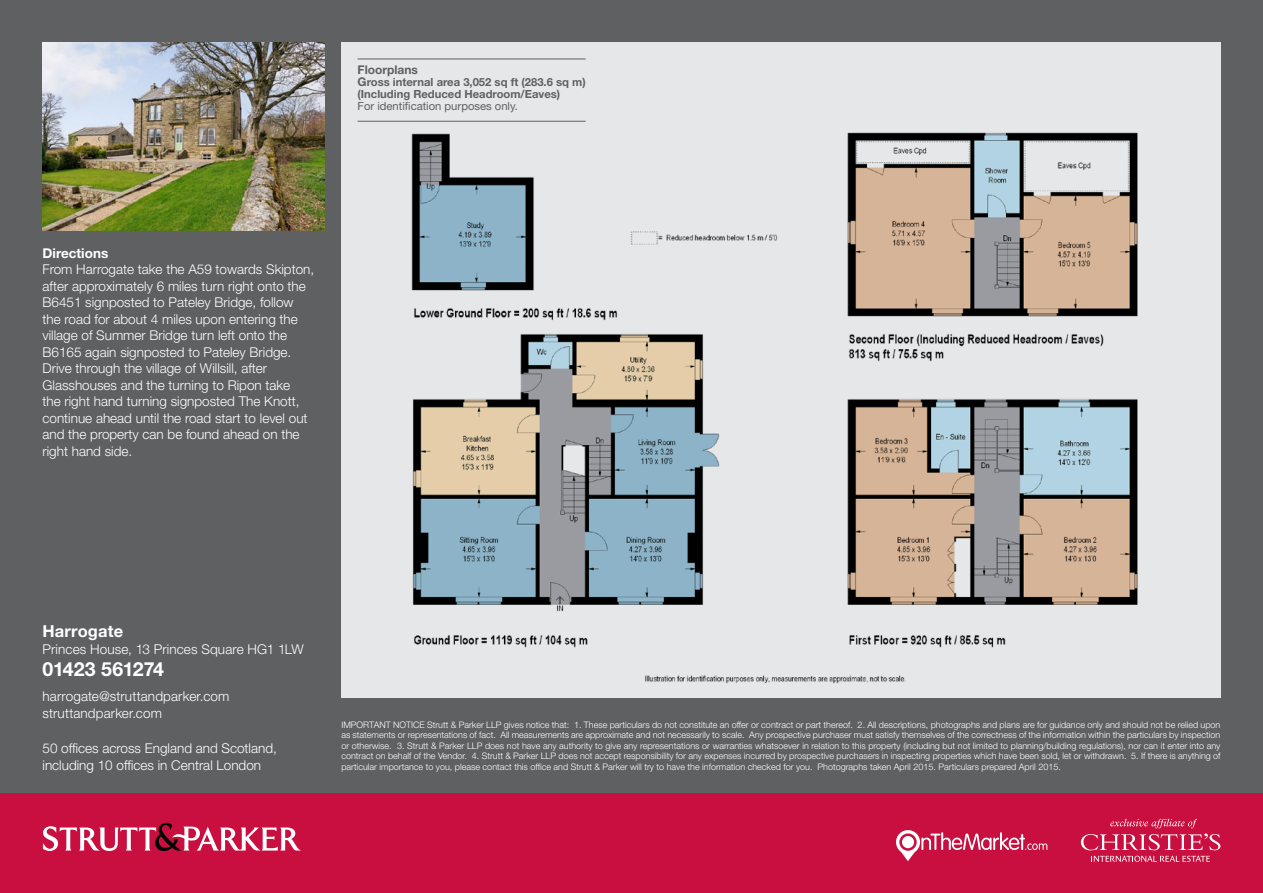
<style>
.page{position:relative;width:1263px;height:893px;background:#5f6062}
.page>*{position:absolute;margin:0;border:0;box-sizing:border-box;transform-origin:0 0}
.t1{font:700 19.5px "Helvetica Neue";letter-spacing:-.015em;color:#fff}
.t2{font:700 16.5px "Helvetica Neue";letter-spacing:.01em;color:#fff}
.t3{font:300 13.5px/16.5px "Helvetica Neue";color:#fff}
.t4{font:700 13.5px "Helvetica Neue";color:#fff}
.t5{font:700 12px "Helvetica Neue";color:#5f6062}
.t6{font:700 11.25px/12px "Helvetica Neue";color:#5f6062}
.t7{font:11.25px "Helvetica Neue";color:#5f6062}
.t8{font:300 9px/10.5px "Helvetica Neue";color:#fff;text-align:justify}
.s1{font-size:12px}
</style>
<div class="page">
<div style="left:341px;top:43px;width:879px;height:655px;background:#e6e7e8"></div>
<img style="left:43px;top:43px;width:281px;height:187px">
<hr style="left:358px;top:59px;width:228px;height:1px;background:#5f6062">
<hr style="left:358px;top:121px;width:228px;height:1px;background:#5f6062">
<div style="left:0;top:793px;width:1263px;height:100px;background:#c80f3f"></div>
<svg style="left:43px;top:823px;width:258px;height:28px"></svg>
<svg style="left:1081px;top:819px;width:139px;height:31px"></svg>
<svg style="left:1091px;top:856px;width:119px;height:6px"></svg>
<svg style="left:896px;top:830px;width:151px;height:31px"></svg>
<div style="left:902px;top:836px;width:12px;height:12px;background:#fff;border-radius:50%"></div>
<img style="left:411px;top:132px;width:727px;height:552px">
<h3 class="t5" style="left:358px;top:63px;width:62px">Floorplans</h3>
<p class="t6" style="left:358px;top:76px;width:230px"><span class="s1">G</span>ross internal area 3,052 sq ft (283.6 sq m) (Including Reduced Headroom/Eaves)</p>
<p class="t7" style="left:358px;top:100px;width:162px">For identification purposes only.</p>
<h3 class="t4" style="left:43px;top:245px;width:67px">Directions</h3>
<p class="t3" style="left:43px;top:261px;width:273px">From Harrogate take the A59 towards Skipton, after approximately 6 miles turn right onto the B6451 signposted to Pateley Bridge, follow the road for about 4 miles upon entering the village of Summer Bridge turn left onto the B6165 again signposted to Pateley Bridge.<br>Drive through the village of Willsill, after Glasshouses and the turning to Ripon take<br>the right hand turning signposted The Knott, continue ahead until the road start to level out and the property can be found ahead on the right hand side.</p>
<h2 class="t2" style="left:43px;top:621px;width:82px">Harrogate</h2>
<h3 class="t3" style="left:43px;top:640px;width:263px">Princes House, 13 Princes Square HG1 1LW</h3>
<h1 class="t1" style="left:43px;top:657px;width:123px">01423 561274</h1>
<h3 class="t3" style="left:43px;top:688px;width:188px">harrogate@struttandparker.com struttandparker.com</h3>
<h3 class="t3" style="left:43px;top:740px;width:236px">50 offices across England and Scotland, including 10 offices in Central London</h3>
<p class="t8" style="left:341px;top:719px;width:881px">IMPORTANT NOTICE Strutt &amp; Parker LLP gives notice that: 1. These particulars do not constitute an offer or contract or part thereof. 2. All descriptions, photographs and plans are for guidance only and should not be relied upon as statements or representations of fact. All measurements are approximate and not necessarily to scale. Any prospective purchaser must satisfy themselves of the correctness of the information within the particulars by inspection or otherwise. 3. Strutt &amp; Parker LLP does not have any authority to give any representations or warranties whatsoever in relation to this property (including but not limited to planning/building regulations), nor can it enter into any contract on behalf of the Vendor. 4. Strutt &amp; Parker LLP does not accept responsibility for any expenses incurred by prospective purchasers in inspecting properties which have been sold, let or withdrawn. 5. If there is anything of particular importance to you, please contact this office and Strutt &amp; Parker will try to have the information checked for you. Photographs taken April 2015. Particulars prepared April 2015.</p>
</div>
